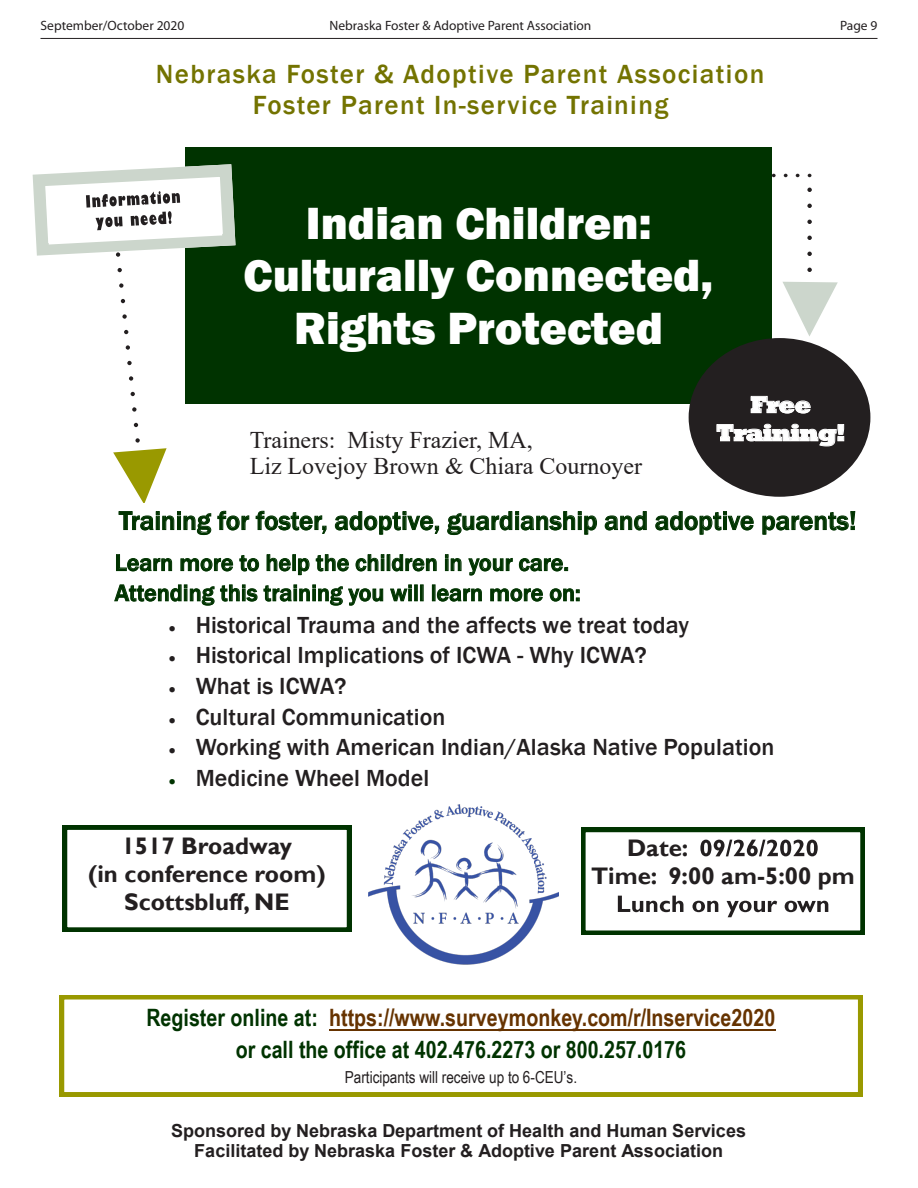
<style>
.page{position:relative;width:918px;height:1188px;background:#fff}
.page>*{position:absolute;margin:0;border:0;box-sizing:border-box;transform-origin:0 0}
.t1{font:800 46.5px/52.8px "Franklin Gothic";color:#fff;text-align:center}
.t2{font:500 27px/30.6px "Franklin Gothic";letter-spacing:.05em;color:#737300;text-align:center}
.t3{font:500 27px "Franklin Gothic";color:#030}
.t4{font:500 24px "Franklin Gothic";color:#231f20}
.t5{font:700 24px/32.1px "Arial Narrow";color:#030;text-align:center}
.t6{font:500 24px/30.3px "Franklin Gothic";color:#030}
.t7{font:700 24px/27.9px "Gill Sans";color:#231f20;text-align:center}
.t8{font:24px/25.3px "Times New Roman";color:#231f20}
.t9{font:800 24px/28.2px "Rockwell";letter-spacing:-.03em;color:#fff;text-align:center}
.t10{font:700 18px/19.6px "Arial";color:#231f20;text-align:center}
.t11{font:16.5px "Arial Narrow";color:#231f20}
.t12{font:13.5px "Myriad Pro";color:#231f20}
.s1{color:#030}
.s2{color:#630}
</style>
<div class="page">
<hr style="left:40px;top:38px;width:838px;height:1px;background:#231f20">
<div style="left:186px;top:147px;width:586px;height:256px;background:#030"></div>
<svg style="left:117px;top:268px;width:5px;height:4px"></svg>
<svg style="left:119px;top:283px;width:5px;height:5px"></svg>
<svg style="left:121px;top:299px;width:4px;height:4px"></svg>
<svg style="left:122px;top:314px;width:5px;height:5px"></svg>
<svg style="left:124px;top:330px;width:4px;height:4px"></svg>
<svg style="left:126px;top:345px;width:4px;height:5px"></svg>
<svg style="left:127px;top:361px;width:5px;height:4px"></svg>
<svg style="left:129px;top:376px;width:4px;height:5px"></svg>
<svg style="left:130px;top:392px;width:5px;height:4px"></svg>
<svg style="left:132px;top:407px;width:5px;height:5px"></svg>
<svg style="left:134px;top:423px;width:4px;height:4px"></svg>
<svg style="left:113px;top:438px;width:54px;height:65px"></svg>
<svg style="left:33px;top:164px;width:203px;height:93px"></svg>
<div style="left:689px;top:338px;width:181px;height:159px;background:#231f20;border-radius:50%"></div>
<svg style="left:772px;top:174px;width:4px;height:3px"></svg>
<svg style="left:784px;top:174px;width:4px;height:3px"></svg>
<svg style="left:796px;top:174px;width:4px;height:3px"></svg>
<svg style="left:807px;top:268px;width:5px;height:4px"></svg>
<svg style="left:807px;top:252px;width:5px;height:4px"></svg>
<svg style="left:807px;top:236px;width:5px;height:4px"></svg>
<svg style="left:807px;top:220px;width:5px;height:4px"></svg>
<svg style="left:807px;top:204px;width:5px;height:4px"></svg>
<svg style="left:807px;top:188px;width:5px;height:4px"></svg>
<svg style="left:783px;top:282px;width:55px;height:54px"></svg>
<svg style="left:63px;top:825px;width:288px;height:107px"></svg>
<svg style="left:581px;top:828px;width:284px;height:107px"></svg>
<img style="left:368px;top:805px;width:190px;height:160px">
<svg style="left:60px;top:995px;width:802px;height:102px"></svg>
<hr style="left:329px;top:1029px;width:447px;height:1px;background:#630">
<p class="t12" style="left:40px;top:18px;width:145px">September/October 2020</p>
<p class="t12" style="left:330px;top:18px;width:263px">Nebraska Foster &amp; Adoptive Parent Association</p>
<p class="t12" style="left:840px;top:18px;width:39px">Page 9</p>
<p class="t2" style="left:156px;top:59px;width:610px">Nebraska Foster &amp; Adoptive Parent Association<br>Foster Parent In-service Training</p>
<p class="t1" style="left:244px;top:197px;width:471px">Indian Children:<br>Culturally Connected,<br>Rights Protected</p>
<p class="t8" style="left:250px;top:427px;width:394px">Trainers: Misty Frazier, MA,<br>Liz Lovejoy Brown &amp; Chiara Cournoyer</p>
<p class="t9" style="left:716px;top:391px;width:131px">Free<br>Training!</p>
<p class="t3" style="left:119px;top:504px;width:739px">Training for foster, adoptive, guardianship and adoptive parents!</p>
<p class="t6" style="left:115px;top:548px;width:467px">Learn more to help the children in your care.<br>Attending this training you will learn more on:</p>
<p class="t4" style="left:169px;top:610px;width:522px">• Historical Trauma and the affects we treat today</p>
<p class="t4" style="left:169px;top:640px;width:480px">• Historical Implications of ICWA - Why ICWA?</p>
<p class="t4" style="left:169px;top:671px;width:179px">• What is ICWA?</p>
<p class="t4" style="left:169px;top:702px;width:278px">• Cultural Communication</p>
<p class="t4" style="left:169px;top:732px;width:607px">• Working with American Indian/Alaska Native Population</p>
<p class="t4" style="left:169px;top:763px;width:262px"><span class="s1">•</span> Medicine Wheel Model</p>
<p class="t7" style="left:88px;top:833px;width:239px">1517 Broadway<br>(in conference room)<br>Scottsbluff, NE</p>
<p class="t7" style="left:591px;top:835px;width:265px;text-align:left;text-indent:36px">Date:<br>Time: 9:00 am-5:00 pm</p>
<p class="t5" style="left:146px;top:1001px;width:630px">Register online at: <span class="s2">https://www.surveymonkey.com/r/Inservice2020 </span>or call the office at 402.476.2273 or 800.257.0176</p>
<p class="t11" style="left:345px;top:1065px;width:234px">Participants will receive up to 6-CEU’s.</p>
<p class="t10" style="left:171px;top:1121px;width:576px">Sponsored by Nebraska Department of Health and Human Services<br>Facilitated by Nebraska Foster &amp; Adoptive Parent Association</p>
</div>
